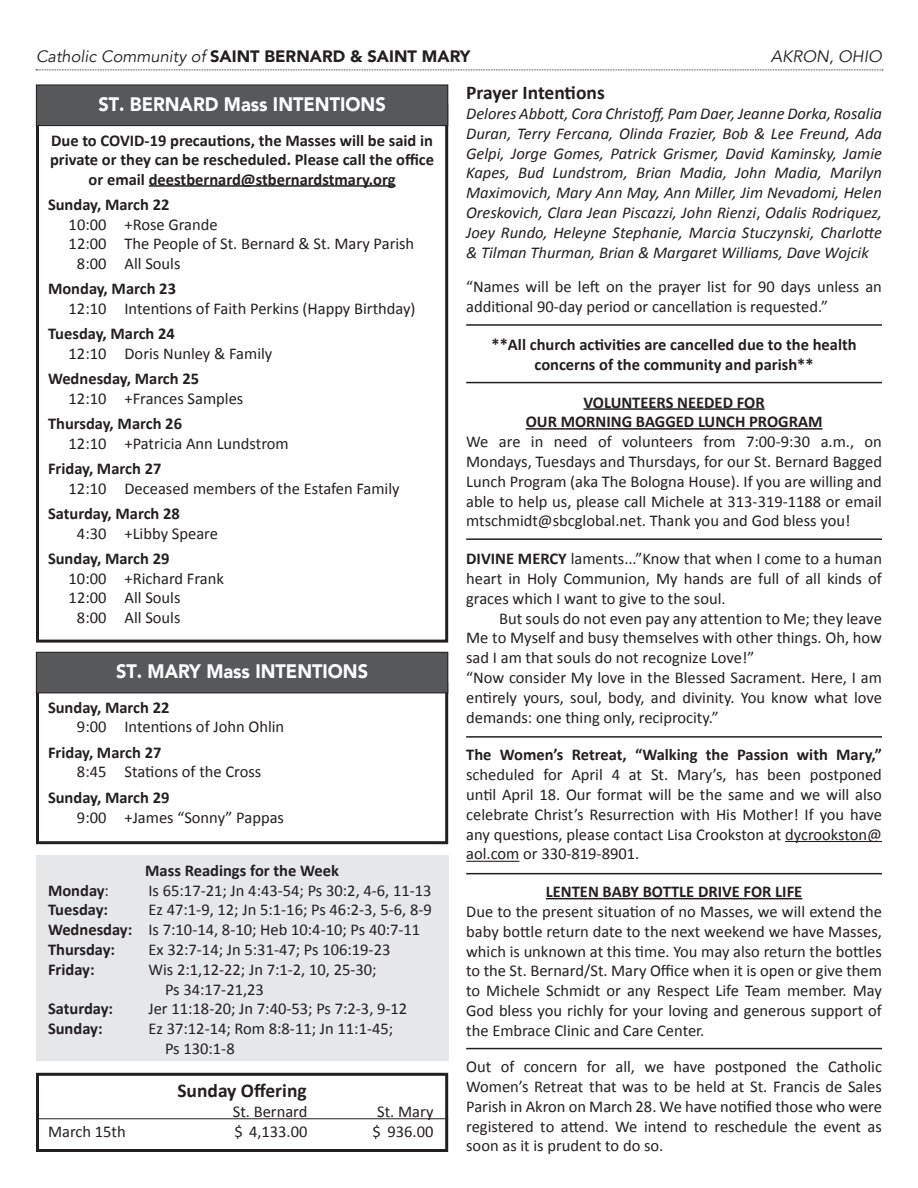
<style>
.page{position:relative;width:918px;height:1188px;background:#fff}
.page>*{position:absolute;margin:0;border:0;box-sizing:border-box;transform-origin:0 0}
.t1{font:900 19.5px "Avenir";color:#fff;scale:.93 1}
.t2{font:700 19.5px "Calibri";color:#231f20}
.Body_Text_3{font:16.5px/19.8px "Calibri";color:#231f20;text-align:justify}
.t3{font:700 16.5px/19.5px "Calibri";color:#231f20}
.t4{font:italic 16.5px/19.8px "Calibri";color:#231f20;text-align:justify}
.t5{font:900 16.5px "Avenir";color:#231f20}
.t6{font:italic 16.5px "Avenir";color:#231f20}
.s1{font-weight:400;font-style:italic}
.s2{font-style:normal}
.s3{font-weight:700}
.s4{font-weight:400}
</style>
<div class="page">
<svg style="left:36px;top:70px;width:847px;height:1px"></svg>
<div style="left:36px;top:104px;width:412px;height:539px;border:3px solid #231f20"></div>
<div style="left:36px;top:682px;width:412px;height:162px;border:3px solid #231f20"></div>
<div style="left:36px;top:1073px;width:412px;height:79px;border:3px solid #231f20"></div>
<div style="left:36px;top:855px;width:412px;height:205px;background:#e6e7e9"></div>
<hr style="left:149px;top:185px;width:247px;height:2px;background:#231f20">
<hr style="left:36px;top:1118px;width:412px;height:1px;background:#231f20">
<div style="left:36px;top:85px;width:412px;height:41px;background:#57585a"></div>
<div style="left:36px;top:85px;width:412px;height:41px;border:1px solid #231f20"></div>
<div style="left:36px;top:652px;width:412px;height:41px;background:#57585a"></div>
<div style="left:36px;top:652px;width:412px;height:41px;border:1px solid #231f20"></div>
<hr style="left:466px;top:324px;width:416px;height:2px;background:#231f20">
<hr style="left:466px;top:382px;width:416px;height:1px;background:#231f20">
<hr style="left:584px;top:408px;width:181px;height:2px;background:#231f20">
<hr style="left:526px;top:428px;width:296px;height:2px;background:#231f20">
<hr style="left:466px;top:538px;width:416px;height:2px;background:#231f20">
<hr style="left:466px;top:736px;width:416px;height:2px;background:#231f20">
<hr style="left:785px;top:841px;width:97px;height:1px;background:#231f20">
<hr style="left:466px;top:873px;width:416px;height:1px;background:#231f20">
<hr style="left:466px;top:861px;width:53px;height:1px;background:#231f20">
<hr style="left:546px;top:898px;width:256px;height:1px;background:#231f20">
<hr style="left:466px;top:1048px;width:416px;height:1px;background:#231f20">
<p class="t5" style="left:36px;top:42px;width:436px"><span class="s1">Catholic Community of</span> SAINT BERNARD &amp; SAINT MARY</p>
<p class="t6" style="left:771px;top:46px;width:113px">AKRON, OHIO</p>
<p class="t1" style="left:98px;top:87px;width:311px">ST. BERNARD Mass INTENTIONS</p>
<p class="t3" style="left:50px;top:129px;width:385px">Due to COVID-19 precautions, the Masses will be said in private or they can be rescheduled. Please call the office</p>
<p class="t3" style="left:89px;top:168px;width:308px">or email deestbernard@stbernardstmary.org</p>
<p class="t3" style="left:48px;top:194px;width:123px">Sunday, March 22</p>
<p class="Body_Text_3" style="left:69px;top:213px;width:151px">10:00 +Rose Grande</p>
<p class="Body_Text_3" style="left:69px;top:233px;width:347px">12:00 The People of St. Bernard &amp; St. Mary Parish</p>
<p class="Body_Text_3" style="left:77px;top:252px;width:105px">8:00 All Souls</p>
<p class="t3" style="left:48px;top:278px;width:130px">Monday, March 23</p>
<p class="Body_Text_3" style="left:69px;top:297px;width:348px">12:10 Intentions of Faith Perkins (Happy Birthday)</p>
<p class="t3" style="left:48px;top:323px;width:128px">Tuesday, March 24</p>
<p class="Body_Text_3" style="left:69px;top:342px;width:205px">12:10 Doris Nunley &amp; Family</p>
<p class="t3" style="left:48px;top:368px;width:153px">Wednesday, March 25</p>
<p class="Body_Text_3" style="left:69px;top:387px;width:176px">12:10 +Frances Samples</p>
<p class="t3" style="left:48px;top:413px;width:136px">Thursday, March 26</p>
<p class="Body_Text_3" style="left:69px;top:432px;width:222px">12:10 +Patricia Ann Lundstrom</p>
<p class="t3" style="left:48px;top:458px;width:115px">Friday, March 27</p>
<p class="Body_Text_3" style="left:69px;top:477px;width:333px">12:10 Deceased members of the Estafen Family</p>
<p class="t3" style="left:48px;top:503px;width:133px">Saturday, March 28</p>
<p class="Body_Text_3" style="left:77px;top:522px;width:143px">4:30 +Libby Speare</p>
<p class="t3" style="left:48px;top:548px;width:123px">Sunday, March 29</p>
<p class="Body_Text_3" style="left:69px;top:567px;width:157px">10:00 +Richard Frank</p>
<p class="Body_Text_3" style="left:69px;top:587px;width:113px">12:00 All Souls</p>
<p class="Body_Text_3" style="left:77px;top:607px;width:105px">8:00 All Souls</p>
<p class="t2" style="left:466px;top:81px;width:140px">Prayer Intentions</p>
<p class="t4" style="left:466px;top:103px;width:417px">Delores Abbott, Cora Christoff, Pam Daer, Jeanne Dorka, Rosalia Duran, Terry Fercana, Olinda Frazier, Bob &amp; Lee Freund, Ada Gelpi, Jorge Gomes, Patrick Grismer, David Kaminsky, Jamie Kapes, Bud Lundstrom, Brian Madia, John Madia, Marilyn Maximovich, Mary Ann May, Ann Miller, Jim Nevadomi, Helen Oreskovich, Clara Jean Piscazzi, John Rienzi<span class="s2">,</span> Odalis Rodriquez, Joey Rundo, Heleyne Stephanie, Marcia Stuczynski, Charlotte &amp; Tilman Thurman, Brian &amp; Margaret Williams, Dave Wojcik</p>
<p class="Body_Text_3" style="left:466px;top:276px;width:417px">“Names will be left on the prayer list for 90 days unless an additional 90-day period or cancellation is requested.”</p>
<p class="t3" style="left:492px;top:334px;width:367px;text-align:center">**All church activities are cancelled due to the health concerns of the community and parish**</p>
<p class="t3" style="left:584px;top:392px;width:183px">VOLUNTEERS NEEDED FOR</p>
<p class="t3" style="left:526px;top:411px;width:298px">OUR MORNING BAGGED LUNCH PROGRAM</p>
<p class="Body_Text_3" style="left:466px;top:431px;width:417px">We are in need of volunteers from 7:00-9:30 a.m., on Mondays, Tuesdays and Thursdays, for our St. Bernard Bagged Lunch Program (aka The Bologna House). If you are willing and able to help us, please call Michele at 313-319-1188 or email mtschmidt@sbcglobal.net. Thank you and God bless you!</p>
<p class="Body_Text_3" style="left:466px;top:548px;width:417px"><span class="s3">DIVINE MERCY</span> laments...”Know that when I come to a human heart in Holy Communion, My hands are full of all kinds of graces which I want to give to the soul.</p>
<p class="Body_Text_3" style="left:466px;top:607px;width:417px;text-indent:33px">But souls do not even pay any attention to Me; they leave Me to Myself and busy themselves with other things. Oh, how sad I am that souls do not recognize Love!”</p>
<p class="Body_Text_3" style="left:466px;top:667px;width:417px">“Now consider My love in the Blessed Sacrament. Here, I am entirely yours, soul, body, and divinity. You know what love demands: one thing only, reciprocity.”</p>
<p class="Body_Text_3" style="left:466px;top:744px;width:417px"><span class="s3">The Women’s Retreat, “Walking the Passion with Mary,” </span>scheduled for April 4 at St. Mary’s, has been postponed until April 18. Our format will be the same and we will also celebrate Christ’s Resurrection with His Mother! If you have any questions, please contact Lisa Crookston at dycrookston@ aol.com or 330-819-8901.</p>
<p class="t3" style="left:546px;top:881px;width:258px">LENTEN BABY BOTTLE DRIVE FOR LIFE</p>
<p class="Body_Text_3" style="left:466px;top:901px;width:417px">Due to the present situation of no Masses, we will extend the baby bottle return date to the next weekend we have Masses, which is unknown at this time. You may also return the bottles to the St. Bernard/St. Mary Office when it is open or give them to Michele Schmidt or any Respect Life Team member. May God bless you richly for your loving and generous support of the Embrace Clinic and Care Center.</p>
<p class="Body_Text_3" style="left:466px;top:1056px;width:417px">Out of concern for all, we have postponed the Catholic Women’s Retreat that was to be held at St. Francis de Sales Parish in Akron on March 28. We have notified those who were registered to attend. We intend to reschedule the event as soon as it is prudent to do so.</p>
<p class="t1" style="left:116px;top:655px;width:273px">ST. MARY Mass INTENTIONS</p>
<p class="t3" style="left:48px;top:697px;width:123px">Sunday, March 22</p>
<p class="Body_Text_3" style="left:77px;top:716px;width:209px">9:00 Intentions of John Ohlin</p>
<p class="t3" style="left:48px;top:742px;width:115px">Friday, March 27</p>
<p class="Body_Text_3" style="left:77px;top:761px;width:186px">8:45 Stations of the Cross</p>
<p class="t3" style="left:48px;top:787px;width:123px">Sunday, March 29</p>
<p class="Body_Text_3" style="left:77px;top:806px;width:209px">9:00 +James “Sonny” Pappas</p>
<p class="t3" style="left:145px;top:860px;width:195px">Mass Readings for the Week</p>
<p class="t3" style="left:48px;top:879px;width:63px">Monday<span class="s4">:</span></p>
<p class="Body_Text_3" style="left:148px;top:879px;width:285px">Is 65:17-21; Jn 4:43-54; Ps 30:2, 4-6, 11-13</p>
<p class="t3" style="left:48px;top:899px;width:62px">Tuesday:</p>
<p class="Body_Text_3" style="left:148px;top:899px;width:285px">Ez 47:1-9, 12; Jn 5:1-16; Ps 46:2-3, 5-6, 8-9</p>
<p class="Body_Text_3" style="left:48px;top:919px;width:374px"><span class="s3">Wednesday:</span> Is 7:10-14, 8-10; Heb 10:4-10; Ps 40:7-11</p>
<p class="t3" style="left:48px;top:939px;width:69px">Thursday:</p>
<p class="Body_Text_3" style="left:148px;top:939px;width:243px">Ex 32:7-14; Jn 5:31-47; Ps 106:19-23</p>
<p class="t3" style="left:48px;top:959px;width:48px">Friday:</p>
<p class="Body_Text_3" style="left:149px;top:959px;width:230px">Wis 2:1,12-22; Jn 7:1-2, 10, 25-30;</p>
<p class="Body_Text_3" style="left:165px;top:978px;width:100px">Ps 34:17-21,23</p>
<p class="t3" style="left:48px;top:998px;width:67px">Saturday:</p>
<p class="Body_Text_3" style="left:148px;top:998px;width:260px">Jer 11:18-20; Jn 7:40-53; Ps 7:2-3, 9-12</p>
<p class="t3" style="left:48px;top:1018px;width:56px">Sunday:</p>
<p class="Body_Text_3" style="left:148px;top:1018px;width:246px">Ez 37:12-14; Rom 8:8-11; Jn 11:1-45;</p>
<p class="Body_Text_3" style="left:165px;top:1038px;width:71px">Ps 130:1-8</p>
<p class="t2" style="left:177px;top:1079px;width:131px">Sunday Offering</p>
<p class="Body_Text_3" style="left:233px;top:1101px;width:76px">St. Bernard</p>
<p class="Body_Text_3" style="left:377px;top:1101px;width:58px">St. Mary</p>
<p class="Body_Text_3" style="left:48px;top:1121px;width:79px">March 15th</p>
<p class="Body_Text_3" style="left:235px;top:1121px;width:74px">$ 4,133.00</p>
<p class="Body_Text_3" style="left:373px;top:1121px;width:62px">$ 936.00</p>
</div>
